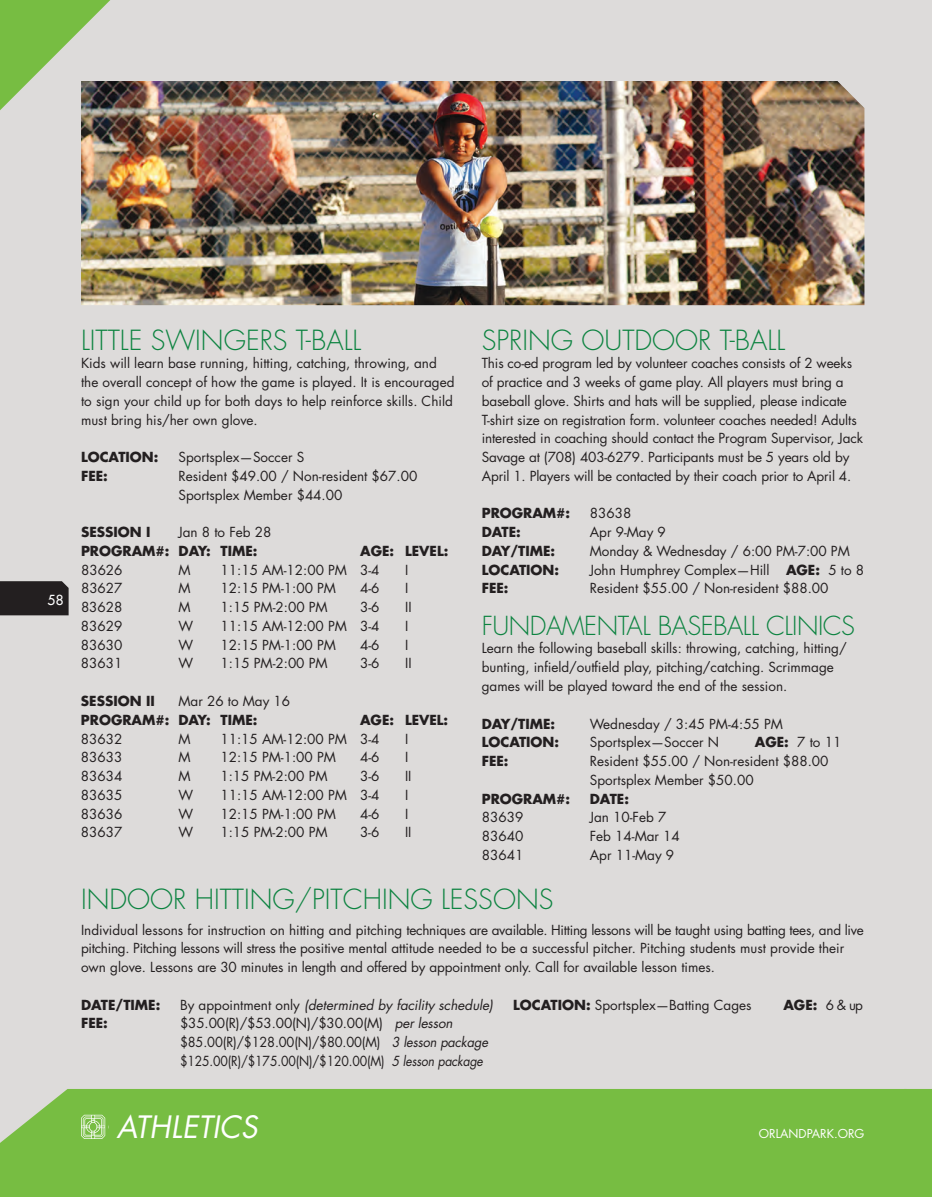
<style>
.page{position:relative;width:932px;height:1197px;background:#fff}
.page>*{position:absolute;margin:0;border:0;box-sizing:border-box;transform-origin:0 0}
.t1{font:italic 30px "Futura Std";color:#fff}
.t2{font:300 27px "Futura Std";color:#0c8340}
.t3{font:300 25.5px "Futura Std";letter-spacing:-.02em;color:#0c8340}
.t4{font:13.5px/18.8px "Futura Std";color:#231f20}
.t5{font:700 13.5px "Futura Std";color:#231f20}
.t6{font:italic 13.5px "Futura Std";color:#231f20}
.t7{font:500 13.5px "Futura Std";color:#fff}
.t8{font:12px "Futura Std";color:#fff}
.s1{font-weight:700}
.s2{font-style:normal}
.s3{font-weight:400}
.s4{font-style:italic}
</style>
<div class="page">
<div style="left:904px;top:0;width:28px;height:1182px;background:#dddbda"></div>
<div style="left:0;top:0;width:904px;height:1182px;background:#dddbda"></div>
<div style="left:906px;top:1089px;width:26px;height:108px;background:#77bd42"></div>
<div style="left:0;top:1089px;width:906px;height:108px;background:#77bd42"></div>
<div style="left:0;top:581px;width:69px;height:34px;background:#231f20"></div>
<svg style="left:0;top:0;width:110px;height:110px"></svg>
<svg style="left:81px;top:1114px;width:24px;height:25px"></svg>
<img style="left:81px;top:81px;width:783px;height:224px">
<p class="t7" style="left:47px;top:591px;width:18px">58</p>
<h2 class="t2" style="left:81px;top:323px;width:282px">LITTLE SWINGERS T-BALL</h2>
<p class="t4" style="left:81px;top:354px;width:375px">Kids will learn base running, hitting, catching, throwing, and the overall concept of how the game is played. It is encouraged to sign your child up for both days to help reinforce skills. Child must bring his/her own glove.</p>
<p class="t5" style="left:81px;top:448px;width:79px">LOCATION:</p>
<p class="t4" style="left:178px;top:448px;width:127px">Sportsplex—Soccer S</p>
<p class="t5" style="left:81px;top:467px;width:28px">FEE:</p>
<p class="t4" style="left:178px;top:467px;width:240px">Resident $49.00 / Non-resident $67.00<br>Sportsplex Member $44.00</p>
<p class="t5" style="left:81px;top:523px;width:71px">SESSION I</p>
<p class="t4" style="left:178px;top:523px;width:94px">Jan 8 to Feb 28</p>
<p class="t5" style="left:81px;top:542px;width:178px">PROGRAM#: DAY: TIME:</p>
<p class="t5" style="left:360px;top:542px;width:90px">AGE: LEVEL:</p>
<p class="t4" style="left:81px;top:560px;width:43px">83626</p>
<p class="t4" style="left:178px;top:560px;width:14px">M</p>
<p class="t4" style="left:220px;top:560px;width:160px">11:15 AM-12:00 PM 3-4</p>
<p class="t4" style="left:405px;top:560px;width:5px">I</p>
<p class="t4" style="left:81px;top:579px;width:43px">83627</p>
<p class="t4" style="left:178px;top:579px;width:14px">M</p>
<p class="t4" style="left:220px;top:579px;width:117px">12:15 PM-1:00 PM</p>
<p class="t4" style="left:360px;top:579px;width:21px">4-6</p>
<p class="t4" style="left:405px;top:579px;width:5px">I</p>
<p class="t4" style="left:81px;top:598px;width:43px">83628</p>
<p class="t4" style="left:178px;top:598px;width:14px">M</p>
<p class="t4" style="left:220px;top:598px;width:109px">1:15 PM-2:00 PM</p>
<p class="t4" style="left:360px;top:598px;width:21px">3-6</p>
<p class="t4" style="left:405px;top:598px;width:8px">II</p>
<p class="t4" style="left:81px;top:617px;width:43px">83629</p>
<p class="t4" style="left:178px;top:617px;width:16px">W</p>
<p class="t4" style="left:220px;top:617px;width:160px">11:15 AM-12:00 PM 3-4</p>
<p class="t4" style="left:405px;top:617px;width:5px">I</p>
<p class="t4" style="left:81px;top:635px;width:43px">83630</p>
<p class="t4" style="left:178px;top:635px;width:16px">W</p>
<p class="t4" style="left:220px;top:635px;width:117px">12:15 PM-1:00 PM</p>
<p class="t4" style="left:360px;top:635px;width:21px">4-6</p>
<p class="t4" style="left:405px;top:635px;width:5px">I</p>
<p class="t4" style="left:81px;top:654px;width:43px">83631</p>
<p class="t4" style="left:178px;top:654px;width:16px">W</p>
<p class="t4" style="left:220px;top:654px;width:109px">1:15 PM-2:00 PM</p>
<p class="t4" style="left:360px;top:654px;width:21px">3-6</p>
<p class="t4" style="left:405px;top:654px;width:8px">II</p>
<p class="t5" style="left:81px;top:692px;width:75px">SESSION II</p>
<p class="t4" style="left:178px;top:692px;width:113px">Mar 26 to May 16</p>
<p class="t5" style="left:81px;top:711px;width:178px">PROGRAM#: DAY: TIME:</p>
<p class="t5" style="left:360px;top:711px;width:90px">AGE: LEVEL:</p>
<p class="t4" style="left:81px;top:729px;width:43px">83632</p>
<p class="t4" style="left:178px;top:729px;width:14px">M</p>
<p class="t4" style="left:220px;top:729px;width:160px">11:15 AM-12:00 PM 3-4</p>
<p class="t4" style="left:405px;top:729px;width:5px">I</p>
<p class="t4" style="left:81px;top:748px;width:43px">83633</p>
<p class="t4" style="left:178px;top:748px;width:14px">M</p>
<p class="t4" style="left:220px;top:748px;width:117px">12:15 PM-1:00 PM</p>
<p class="t4" style="left:360px;top:748px;width:21px">4-6</p>
<p class="t4" style="left:405px;top:748px;width:5px">I</p>
<p class="t4" style="left:81px;top:767px;width:43px">83634</p>
<p class="t4" style="left:178px;top:767px;width:14px">M</p>
<p class="t4" style="left:220px;top:767px;width:109px">1:15 PM-2:00 PM</p>
<p class="t4" style="left:360px;top:767px;width:21px">3-6</p>
<p class="t4" style="left:405px;top:767px;width:8px">II</p>
<p class="t4" style="left:81px;top:785px;width:43px">83635</p>
<p class="t4" style="left:178px;top:785px;width:16px">W</p>
<p class="t4" style="left:220px;top:785px;width:160px">11:15 AM-12:00 PM 3-4</p>
<p class="t4" style="left:405px;top:785px;width:5px">I</p>
<p class="t4" style="left:81px;top:804px;width:43px">83636</p>
<p class="t4" style="left:178px;top:804px;width:16px">W</p>
<p class="t4" style="left:220px;top:804px;width:117px">12:15 PM-1:00 PM</p>
<p class="t4" style="left:360px;top:804px;width:21px">4-6</p>
<p class="t4" style="left:405px;top:804px;width:5px">I</p>
<p class="t4" style="left:81px;top:823px;width:43px">83637</p>
<p class="t4" style="left:178px;top:823px;width:16px">W</p>
<p class="t4" style="left:220px;top:823px;width:109px">1:15 PM-2:00 PM</p>
<p class="t4" style="left:360px;top:823px;width:21px">3-6</p>
<p class="t4" style="left:405px;top:823px;width:8px">II</p>
<h2 class="t2" style="left:482px;top:323px;width:305px">SPRING OUTDOOR T-BALL</h2>
<p class="t4" style="left:482px;top:354px;width:383px">This co-ed program led by volunteer coaches consists of 2 weeks of practice and 3 weeks of game play. All players must bring a baseball glove. Shirts and hats will be supplied, please indicate T-shirt size on registration form. volunteer coaches needed! Adults interested in coaching should contact the Program Supervisor, Jack Savage at (708) 403-6279. Participants must be 5 years old by April 1. Players will be contacted by their coach prior to April 4.</p>
<p class="t5" style="left:482px;top:504px;width:90px">PROGRAM#:</p>
<p class="t4" style="left:590px;top:504px;width:43px">83638</p>
<p class="t5" style="left:482px;top:523px;width:41px">DATE:</p>
<p class="t4" style="left:590px;top:523px;width:78px">Apr 9-May 9</p>
<p class="t5" style="left:482px;top:542px;width:75px">DAY/TIME:</p>
<p class="t4" style="left:590px;top:542px;width:261px">Monday &amp; Wednesday / 6:00 PM-7:00 PM</p>
<p class="t5" style="left:482px;top:560px;width:79px">LOCATION:</p>
<p class="t4" style="left:590px;top:560px;width:276px">John Humphrey Complex—Hill <span class="s1">AGE:</span> 5 to 8</p>
<p class="t5" style="left:482px;top:579px;width:28px">FEE:</p>
<p class="t4" style="left:590px;top:579px;width:240px">Resident $55.00 / Non-resident $88.00</p>
<h3 class="t3" style="left:482px;top:610px;width:375px">FUNDAMENTAL BASEBALL CLINICS</h3>
<p class="t4" style="left:482px;top:639px;width:366px">Learn the following baseball skills: throwing, catching, hitting/ bunting, infield/outfield play, pitching/catching. Scrimmage games will be played toward the end of the session.</p>
<p class="t5" style="left:482px;top:714px;width:75px">DAY/TIME:</p>
<p class="t4" style="left:590px;top:714px;width:195px">Wednesday / 3:45 PM-4:55 PM</p>
<p class="t5" style="left:482px;top:733px;width:79px">LOCATION:</p>
<p class="t4" style="left:590px;top:733px;width:131px">Sportsplex—Soccer N</p>
<p class="t4" style="left:754px;top:733px;width:88px"><span class="s1">AGE:</span> 7 to 11</p>
<p class="t5" style="left:482px;top:752px;width:28px">FEE:</p>
<p class="t4" style="left:590px;top:752px;width:240px">Resident $55.00 / Non-resident $88.00<br>Sportsplex Member $50.00</p>
<p class="t5" style="left:482px;top:789px;width:90px">PROGRAM#:</p>
<p class="t5" style="left:590px;top:789px;width:41px">DATE:</p>
<p class="t4" style="left:482px;top:808px;width:43px">83639</p>
<p class="t4" style="left:590px;top:808px;width:78px">Jan 10-Feb 7</p>
<p class="t4" style="left:482px;top:827px;width:43px">83640</p>
<p class="t4" style="left:590px;top:827px;width:92px">Feb 14-Mar 14</p>
<p class="t4" style="left:482px;top:845px;width:43px">83641</p>
<p class="t4" style="left:590px;top:845px;width:86px">Apr 11-May 9</p>
<h2 class="t2" style="left:81px;top:883px;width:474px">INDOOR HITTING/PITCHING LESSONS</h2>
<p class="t4" style="left:81px;top:920px;width:784px">Individual lessons for instruction on hitting and pitching techniques are available. Hitting lessons will be taught using batting tees, and live pitching. Pitching lessons will stress the positive mental attitude needed to be a successful pitcher. Pitching students must provide their own glove. Lessons are 30 minutes in length and offered by appointment only. Call for available lesson times.</p>
<p class="t5" style="left:81px;top:995px;width:81px">DATE/TIME:</p>
<p class="t6" style="left:180px;top:996px;width:314px"><span class="s2">By appointment only</span> (determined by facility schedule)</p>
<p class="t4" style="left:513px;top:995px;width:240px"><span class="s1">LOCATION:</span> Sportsplex—Batting Cages</p>
<p class="t5" style="left:783px;top:995px;width:81px">AGE: <span class="s3">6 &amp; up</span></p>
<p class="t5" style="left:81px;top:1014px;width:28px">FEE:</p>
<p class="t4" style="left:180px;top:1014px;width:309px">$35.00(R)/$53.00(N)/$30.00(M) <span class="s4">per lesson </span>$85.00(R)/$128.00(N)/$80.00(M) <span class="s4">3 lesson package </span>$125.00(R)/$175.00(N)/$120.00(M) <span class="s4">5 lesson package</span></p>
<h1 class="t1" style="left:117px;top:1108px;width:142px">ATHLETICS</h1>
<p class="t8" style="left:758px;top:1126px;width:107px">ORLANDPARK.ORG</p>
</div>
